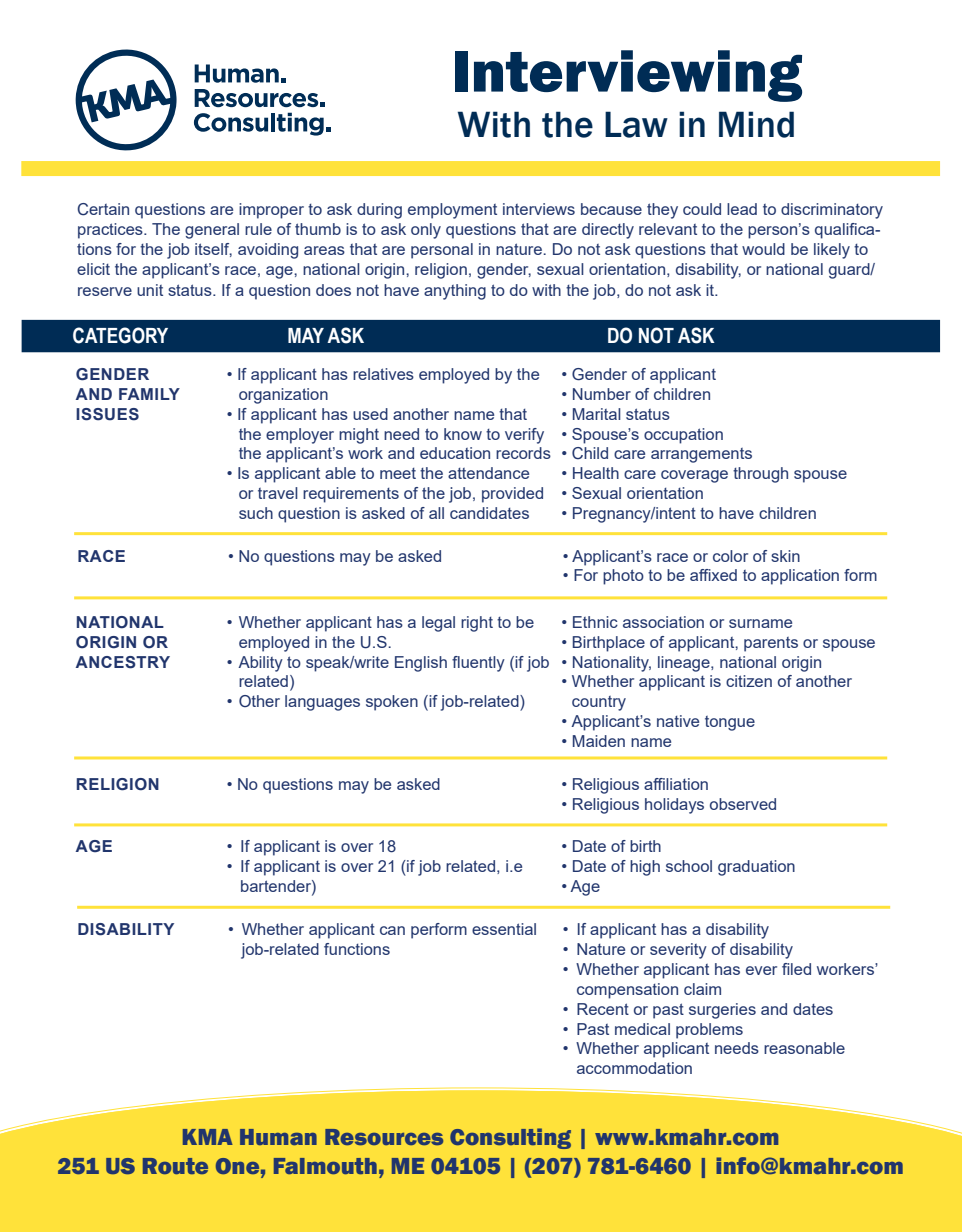
<style>
.page{position:relative;width:962px;height:1232px;background:#fff}
.page>*{position:absolute;margin:0;border:0;box-sizing:border-box;transform-origin:0 0}
.t1{font:800 60px "Franklin Gothic";color:#002c55}
.t2{font:500 37.5px "Franklin Gothic";color:#002c55}
.t3{font:800 24px "Franklin Gothic";color:#21356c}
.t4{font:700 21px "Arial Narrow";color:#fff}
.t5{font:16.5px/19.8px "Arial";color:#21356c}
.t6{font:700 16.5px/19.8px "Arial";letter-spacing:.035em;color:#21356c}
</style>
<div class="page">
<svg style="left:0;top:1088px;width:961px;height:108px;background:#ffe553"></svg>
<div style="left:0;top:1196px;width:961px;height:35px;background:#ffe23a"></div>
<svg style="left:76px;top:50px;width:100px;height:100px"></svg>
<svg style="left:195px;top:64px;width:90px;height:19px"></svg>
<svg style="left:195px;top:89px;width:129px;height:18px"></svg>
<svg style="left:194px;top:113px;width:74px;height:19px"></svg>
<hr style="left:271px;top:113px;width:4px;height:18px;background:#002d56">
<svg style="left:277px;top:113px;width:53px;height:22px"></svg>
<div style="left:21px;top:161px;width:918px;height:15px;background:#ffe23a"></div>
<div style="left:22px;top:320px;width:917px;height:31px;background:#002c55"></div>
<div style="left:22px;top:320px;width:917px;height:32px;border:2px solid #002c55"></div>
<hr style="left:74px;top:532px;width:812px;height:3px;background:#ffe23a">
<hr style="left:74px;top:596px;width:812px;height:3px;background:#ffe23a">
<hr style="left:74px;top:756px;width:812px;height:3px;background:#ffe23a">
<hr style="left:74px;top:823px;width:812px;height:3px;background:#ffe23a">
<hr style="left:77px;top:905px;width:812px;height:3px;background:#ffe23a">
<p class="t1" style="left:451px;top:33px;width:352px">Interviewing</p>
<p class="t2" style="left:457px;top:101px;width:340px">With the Law in Mind</p>
<p class="t5" style="left:77px;top:199px;width:807px">Certain questions are improper to ask during employment interviews because they could lead to discriminatory practices. The general rule of thumb is to ask only questions that are directly relevant to the person’s qualifica&shy;tions for the job itself, avoiding areas that are personal in nature. Do not ask questions that would be likely to elicit the applicant’s race, age, national origin, religion, gender, sexual orientation, disability, or national guard/</p>
<p class="t5" style="left:77px;top:280px;width:643px">reserve unit status. If a question does not have anything to do with the job, do not ask it.</p>
<p class="t4" style="left:73px;top:319px;width:97px">CATEGORY</p>
<p class="t4" style="left:287px;top:319px;width:78px">MAY ASK</p>
<p class="t4" style="left:607px;top:319px;width:109px">DO NOT ASK</p>
<p class="t6" style="left:76px;top:364px;width:75px">GENDER</p>
<p class="t6" style="left:76px;top:384px;width:105px">AND FAMILY<br>ISSUES</p>
<p class="t5" style="left:238px;top:364px;width:303px;text-indent:-12px">• If applicant has relatives employed by the organization</p>
<p class="t5" style="left:238px;top:404px;width:313px;text-indent:-12px">• If applicant has used another name that the employer might need to know to verify the applicant’s work and education records</p>
<p class="t5" style="left:238px;top:463px;width:307px;text-indent:-12px">• Is applicant able to meet the attendance or travel requirements of the job, provided such question is asked of all candidates</p>
<p class="t5" style="left:561px;top:364px;width:156px">• Gender of applicant</p>
<p class="t5" style="left:561px;top:384px;width:151px">• Number of children</p>
<p class="t5" style="left:561px;top:404px;width:110px">• Marital status</p>
<p class="t5" style="left:561px;top:424px;width:164px">• Spouse’s occupation</p>
<p class="t5" style="left:561px;top:443px;width:193px">• Child care arrangements</p>
<p class="t5" style="left:561px;top:463px;width:287px">• Health care coverage through spouse</p>
<p class="t5" style="left:561px;top:483px;width:144px">• Sexual orientation</p>
<p class="t5" style="left:561px;top:503px;width:257px">• Pregnancy/intent to have children</p>
<p class="t6" style="left:77px;top:546px;width:50px">RACE</p>
<p class="t5" style="left:228px;top:545px;width:215px">• No questions may be asked</p>
<p class="t5" style="left:562px;top:545px;width:239px">• Applicant’s race or color of skin</p>
<p class="t5" style="left:562px;top:565px;width:316px">• For photo to be affixed to application form</p>
<p class="t6" style="left:76px;top:612px;width:90px">NATIONAL</p>
<p class="t6" style="left:76px;top:632px;width:94px">ORIGIN OR</p>
<p class="t6" style="left:76px;top:652px;width:96px">ANCESTRY</p>
<p class="t5" style="left:238px;top:612px;width:297px;text-indent:-12px">• Whether applicant has a legal right to be employed in the U.S.</p>
<p class="t5" style="left:238px;top:651px;width:312px;text-indent:-12px">• Ability to speak/write English fluently (if job related)</p>
<p class="t5" style="left:226px;top:691px;width:300px">• Other languages spoken (if job-related)</p>
<p class="t5" style="left:561px;top:612px;width:233px">• Ethnic association or surname</p>
<p class="t5" style="left:561px;top:632px;width:316px">• Birthplace of applicant, parents or spouse</p>
<p class="t5" style="left:561px;top:651px;width:262px">• Nationality, lineage, national origin</p>
<p class="t5" style="left:572px;top:671px;width:281px;text-indent:-10px">• Whether applicant is citizen of another country</p>
<p class="t5" style="left:561px;top:711px;width:195px">• Applicant’s native tongue</p>
<p class="t5" style="left:561px;top:731px;width:112px">• Maiden name</p>
<p class="t6" style="left:76px;top:774px;width:85px">RELIGION</p>
<p class="t5" style="left:226px;top:774px;width:215px">• No questions may be asked</p>
<p class="t5" style="left:561px;top:774px;width:149px">• Religious affiliation</p>
<p class="t5" style="left:561px;top:794px;width:217px">• Religious holidays observed</p>
<p class="t6" style="left:76px;top:836px;width:38px">AGE</p>
<p class="t5" style="left:226px;top:836px;width:171px">• If applicant is over 18</p>
<p class="t5" style="left:240px;top:856px;width:284px;text-indent:-14px">• If applicant is over 21 (if job related, i.e bartender)</p>
<p class="t5" style="left:561px;top:836px;width:102px">• Date of birth</p>
<p class="t5" style="left:561px;top:856px;width:236px">• Date of high school graduation</p>
<p class="t5" style="left:561px;top:876px;width:40px">• Age</p>
<p class="t6" style="left:77px;top:919px;width:98px">DISABILITY</p>
<p class="t5" style="left:242px;top:919px;width:297px;text-indent:-14px">• Whether applicant can perform essential job-related functions</p>
<p class="t5" style="left:562px;top:919px;width:208px">• If applicant has a disability</p>
<p class="t5" style="left:562px;top:939px;width:231px">• Nature or severity of disability</p>
<p class="t5" style="left:576px;top:959px;width:303px;text-indent:-14px">• Whether applicant has ever filed workers’ compensation claim</p>
<p class="t5" style="left:562px;top:998px;width:272px">• Recent or past surgeries and dates</p>
<p class="t5" style="left:562px;top:1018px;width:182px">• Past medical problems</p>
<p class="t5" style="left:562px;top:1038px;width:284px">• Whether applicant needs reasonable</p>
<p class="t5" style="left:576px;top:1058px;width:118px">accommodation</p>
<p class="t3" style="left:181px;top:1121px;width:599px">KMA Human Resources Consulting | www.kmahr.com</p>
<p class="t3" style="left:57px;top:1149px;width:847px">251 US Route One, Falmouth, ME 04105 | (207) 781-6460 | info@kmahr.com</p>
</div>
